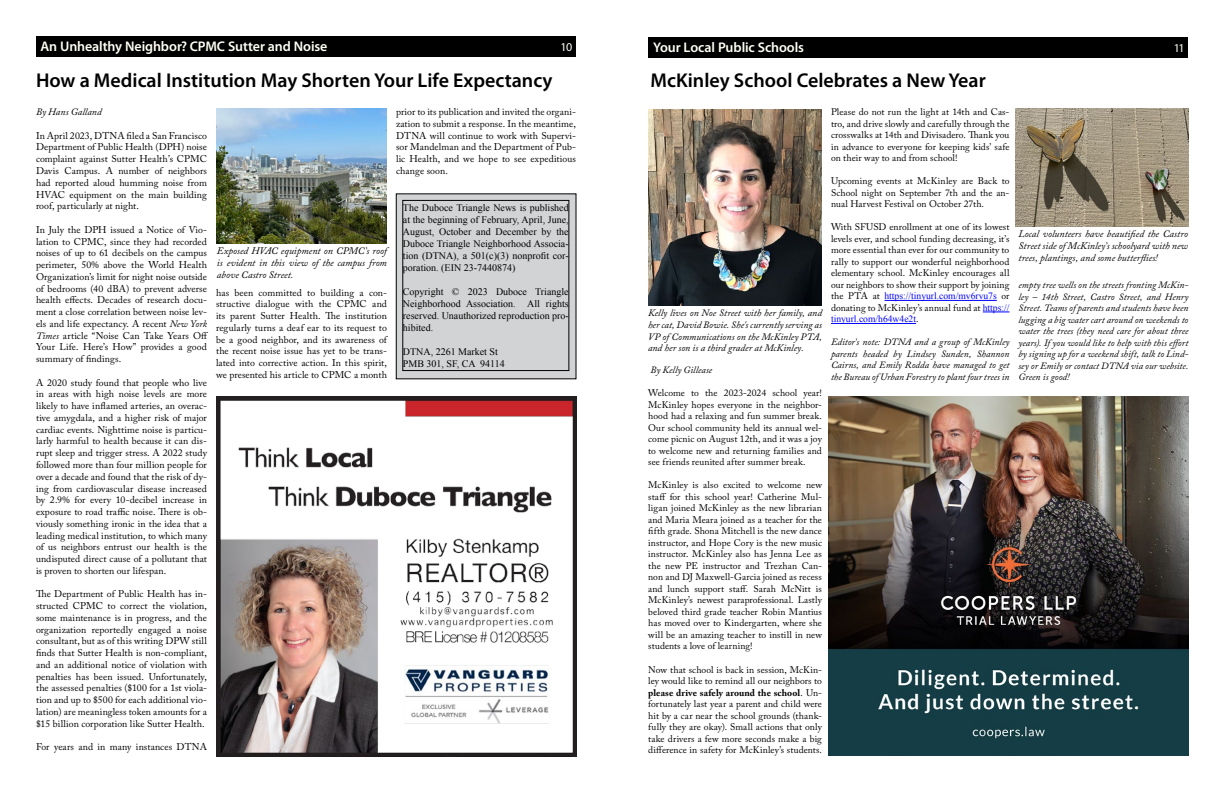
<style>
.page{position:relative;width:1224px;height:792px;background:#fff}
.page>*{position:absolute;margin:0;border:0;box-sizing:border-box;transform-origin:0 0}
.t1{font:600 20px "Myriad Pro";color:#000}
.t2{font:600 14px "Myriad Pro";letter-spacing:-.005em;color:#fffff6}
.t3{font:12px "Myriad Pro";color:#fffff6}
.t4{font:10px/12px "Times New Roman";color:#000;text-align:justify}
.t5{font:italic 10px/12px "Adobe Caslon Pro";letter-spacing:.005em;color:#000;text-align:justify}
.t6{font:9.8px/11.8px "Adobe Caslon Pro";letter-spacing:.005em;color:#000;text-align:justify}
.t7{font:italic 9.8px/11.8px "Adobe Caslon Pro";letter-spacing:.005em;color:#000;text-align:justify}
.t8{font:9.6px/11.5px "Adobe Caslon Pro";letter-spacing:.01em;color:#000;text-align:justify}
.t9{font:italic 9.6px/11.5px "Adobe Caslon Pro";color:#000;text-align:justify}
.t10{font:9.6px "Times New Roman";color:#00f}
.s1{font-style:italic}
.s2{font-family:"Adobe Caslon Pro";color:#000}
.s3{font-family:"Times New Roman";color:#00f}
.s4{font-weight:700}
</style>
<div class="page">
<div style="left:36px;top:36px;width:540px;height:20px;background:#000"></div>
<div style="left:648px;top:37px;width:540px;height:20px;background:#000"></div>
<hr style="left:885px;top:300px;width:112px;height:1px;background:#00f">
<svg style="left:983px;top:312px;width:27px;height:1px"></svg>
<hr style="left:831px;top:323px;width:85px;height:1px;background:#00f">
<img style="left:216px;top:396px;width:360px;height:360px">
<img style="left:828px;top:396px;width:360px;height:360px">
<img style="left:217px;top:109px;width:170px;height:135px">
<img style="left:1016px;top:108px;width:172px;height:118px">
<img style="left:648px;top:109px;width:174px;height:196px">
<div style="left:396px;top:194px;width:180px;height:185px;background:#d1d3d4"></div>
<div style="left:403px;top:200px;width:166px;height:171px;border:1px solid #000"></div>
<h2 class="t2" style="left:40px;top:37px;width:289px">An Unhealthy Neighbor? CPMC Sutter and Noise</h2>
<p class="t3" style="left:561px;top:40px;width:13px">10</p>
<h2 class="t2" style="left:653px;top:38px;width:153px">Your Local Public Schools</h2>
<p class="t3" style="left:1174px;top:41px;width:12px">11</p>
<h1 class="t1" style="left:36px;top:68px;width:518px">How a Medical Institution May Shorten Your Life Expectancy</h1>
<p class="t7" style="left:36px;top:106px;width:67px">By Hans Galland</p>
<p class="t6" style="left:36px;top:129px;width:173px">In April 2023, DTNA filed a San Francisco Department of Public Health (DPH) noise complaint against Sutter Health’s CPMC Davis Campus. A number of neighbors had reported aloud humming noise from HVAC equipment on the main building roof, particularly at night.</p>
<p class="t6" style="left:36px;top:224px;width:174px;text-align:left">In July the DPH issued a Notice of Vio&shy;lation to CPMC, since they had recorded noises of up to 61 decibels on the campus perimeter, 50% above the World Health Organization’s limit for night noise outside of bedrooms (40 dBA) to prevent adverse health effects. Decades of research docu&shy;ment a close correlation between noise lev&shy;els and life expectancy. A recent <span class="s1">New York Times</span> article “Noise Can Take Years Off Your Life. Here’s How” provides a good summary of findings.</p>
<p class="t6" style="left:36px;top:376px;width:173px">A 2020 study found that people who live in areas with high noise levels are more likely to have inflamed arteries, an overac&shy;tive amygdala, and a higher risk of major cardiac events. Nighttime noise is particu&shy;larly harmful to health because it can dis&shy;rupt sleep and trigger stress. A 2022 study followed more than four million people for over a decade and found that the risk of dy&shy;ing from cardiovascular disease increased by 2.9% for every 10-decibel increase in exposure to road traffic noise. There is ob&shy;viously something ironic in the idea that a leading medical institution, to which many of us neighbors entrust our health is the undisputed direct cause of a pollutant that is proven to shorten our lifespan.</p>
<p class="t6" style="left:36px;top:588px;width:173px">The Department of Public Health has in&shy;structed CPMC to correct the violation, some maintenance is in progress, and the organization reportedly engaged a noise consultant, but as of this writing DPW still finds that Sutter Health is non-compliant, and an additional notice of violation with penalties has been issued. Unfortunately, the assessed penalties ($100 for a 1st viola&shy;tion and up to $500 for each additional vio&shy;lation) are meaningless token amounts for a $15 billion corporation like Sutter Health.</p>
<p class="t6" style="left:36px;top:741px;width:172px">For years and in many instances DTNA</p>
<h1 class="t1" style="left:650px;top:68px;width:337px">McKinley School Celebrates a New Year</h1>
<p class="t8" style="left:831px;top:106px;width:180px">Please do not run the light at 14th and Cas&shy;tro, and drive slowly and carefully through the crosswalks at 14th and Divisadero. Thank you in advance to everyone for keeping kids’ safe on their way to and from school!</p>
<p class="t8" style="left:831px;top:175px;width:180px">Upcoming events at McKinley are Back to School night on September 7th and the an&shy;nual Harvest Festival on October 27th.</p>
<p class="t8" style="left:831px;top:221px;width:180px">With SFUSD enrollment at one of its lowest levels ever, and school funding decreasing, it’s more essential than ever for our community to rally to support our wonderful neighborhood elementary school. McKinley encourages all our neighbors to show their support by joining</p>
<p class="t10" style="left:831px;top:290px;width:180px"><span class="s2">the PTA at</span> https://tinyurl.com/mv6rvu7s <span class="s2">or</span></p>
<p class="t8" style="left:831px;top:302px;width:180px">donating to McKinley’s annual fund at <span class="s3">https://</span></p>
<p class="t10" style="left:831px;top:313px;width:89px">tinyurl.com/h64w4e2t<span class="s2">.</span></p>
<p class="t9" style="left:831px;top:336px;width:180px">Editor’s note: DTNA and a group of McKinley parents headed by Lindsey Sunden, Shannon Cairns, and Emily Rodda have managed to get the Bureau of Urban Forestry to plant four trees in</p>
<p class="t6" style="left:396px;top:106px;width:181px">prior to its publication and invited the organi&shy;zation to submit a response. In the meantime, DTNA will continue to work with Supervi&shy;sor Mandelman and the Department of Pub&shy;lic Health, and we hope to see expeditious change soon.</p>
<p class="t4" style="left:403px;top:201px;width:167px">The Duboce Triangle News is published at the beginning of February, April, June, August, October and December by the Duboce Triangle Neighborhood Associa&shy;tion (DTNA), a 501(c)(3) nonprofit cor&shy;poration. (EIN 23-7440874)</p>
<p class="t4" style="left:403px;top:285px;width:167px">Copyright © 2023 Duboce Triangle Neighborhood Association. All rights reserved. Unauthorized reproduction pro&shy;hibited.</p>
<p class="t4" style="left:403px;top:345px;width:103px">DTNA, 2261 Market St<br>PMB 301, SF, CA 94114</p>
<p class="t5" style="left:1019px;top:228px;width:171px">Local volunteers have beautified the Castro Street side of McKinley’s schoolyard with new trees, plantings, and some butterflies!</p>
<p class="t5" style="left:217px;top:245px;width:172px">Exposed HVAC equipment on CPMC’s roof is evident in this view of the campus from above Castro Street.</p>
<p class="t9" style="left:1018px;top:279px;width:172px">empty tree wells on the streets fronting McKin&shy;ley – 14th Street, Castro Street, and Henry Street. Teams of parents and students have been lugging a big water cart around on weekends to water the trees (they need care for about three years). If you would like to help with this effort by signing up for a weekend shift, talk to Lind&shy;sey or Emily or contact DTNA via our website.<br>Green is good!</p>
<p class="t6" style="left:216px;top:286px;width:173px">has been committed to building a con&shy;structive dialogue with the CPMC and its parent Sutter Health. The institution regularly turns a deaf ear to its request to be a good neighbor, and its awareness of the recent noise issue has yet to be trans&shy;lated into corrective action. In this spirit, we presented his article to CPMC a month</p>
<p class="t7" style="left:648px;top:307px;width:175px">Kelly lives on Noe Street with her family, and her cat, David Bowie. She's currently serving as VP of Communications on the McKinley PTA, and her son is a third grader at McKinley.</p>
<p class="t9" style="left:650px;top:364px;width:63px">By Kelly Gillease</p>
<p class="t8" style="left:648px;top:387px;width:175px">Welcome to the 2023-2024 school year!<br>McKinley hopes everyone in the neighbor&shy;hood had a relaxing and fun summer break.<br>Our school community held its annual wel&shy;come picnic on August 12th, and it was a joy to welcome new and returning families and see friends reunited after summer break.</p>
<p class="t8" style="left:648px;top:479px;width:175px">McKinley is also excited to welcome new staff for this school year! Catherine Mul&shy;ligan joined McKinley as the new librarian and Maria Meara joined as a teacher for the fifth grade. Shona Mitchell is the new dance instructor, and Hope Cory is the new music instructor. McKinley also has Jenna Lee as the new PE instructor and Trezhan Can&shy;non and DJ Maxwell-Garcia joined as recess and lunch support staff. Sarah McNitt is McKinley’s newest paraprofessional. Lastly beloved third grade teacher Robin Mantius has moved over to Kindergarten, where she will be an amazing teacher to instill in new students a love of learning!</p>
<p class="t8" style="left:648px;top:663px;width:175px">Now that school is back in session, McKin&shy;ley would like to remind all our neighbors to <span class="s4">please drive safely around the school</span>. Un&shy;fortunately last year a parent and child were hit by a car near the school grounds (thank&shy;fully they are okay). Small actions that only take drivers a few more seconds make a big difference in safety for McKinley’s students.</p>
</div>
